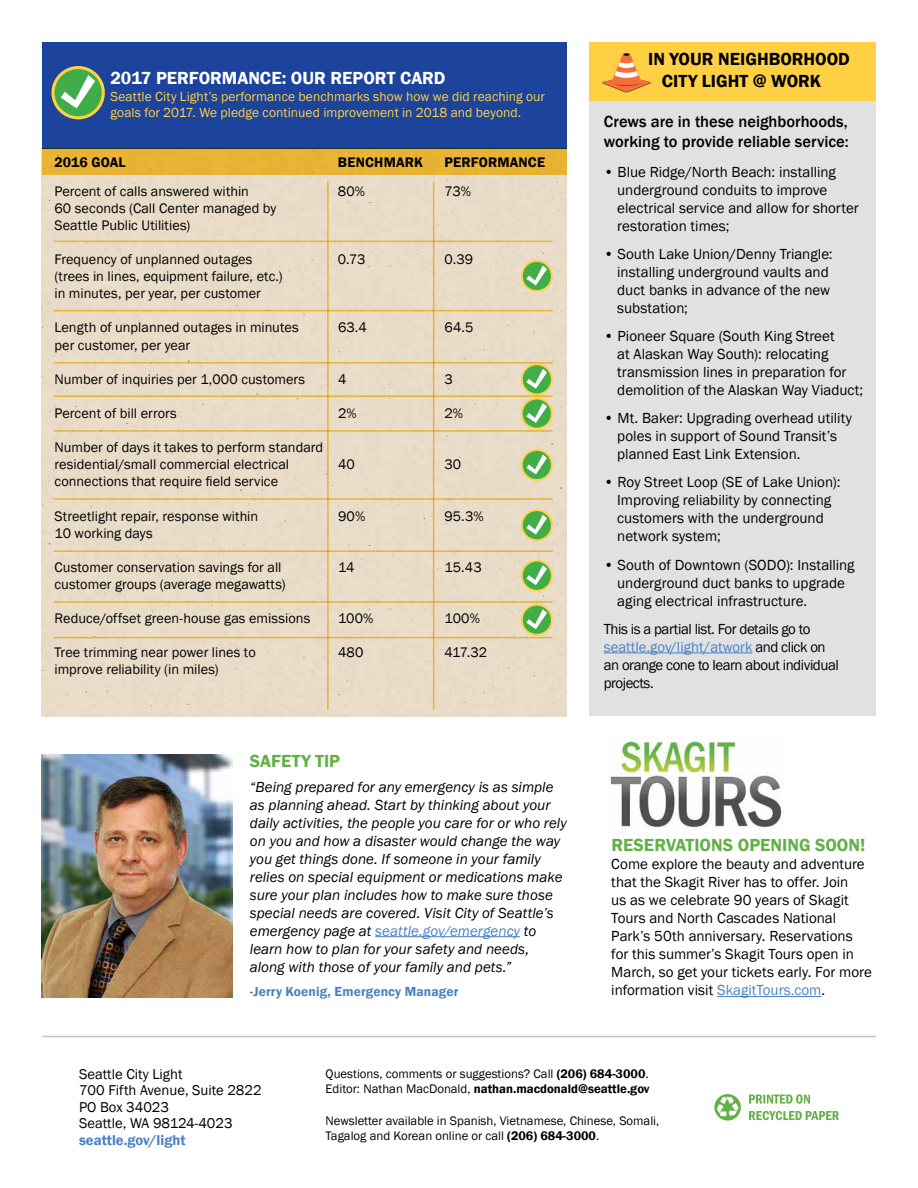
<style>
.page{position:relative;width:918px;height:1188px;background:#fff}
.page>*{position:absolute;margin:0;border:0;box-sizing:border-box;transform-origin:0 0}
.t1{font:600 18px "Franklin Gothic";color:#63b146}
.t2{font:600 18px/21.6px "Franklin Gothic";color:#000}
.t3{font:600 18px "Franklin Gothic";color:#fff}
.t4{font:500 16.5px/19.8px "Franklin Gothic";color:#000}
.t5{font:15px/18px "Franklin Gothic";color:#000}
.t6{font:italic 15px/18px "Franklin Gothic";color:#000}
.t7{font:15px/18px "Franklin Gothic";letter-spacing:-.03em;color:#000}
.t8{font:14.7px/16.5px "Franklin Gothic";color:#000}
.t9{font:600 14.7px "Franklin Gothic";color:#4a81c2}
.t10{font:14.25px/17.1px "Franklin Gothic";color:#000}
.t11{font:600 14.25px "Franklin Gothic";letter-spacing:.01em;color:#000}
.t12{font:13.5px/16.2px "Franklin Gothic";letter-spacing:.005em;color:#ffd142}
.t13{font:600 13.5px "Franklin Gothic";letter-spacing:.01em;color:#4a81c2}
.t14{font:12.75px/15px "Franklin Gothic";color:#000}
.s1{color:#4a81c2}
.s2{font-weight:600}
</style>
<div class="page">
<hr style="left:375px;top:936px;width:145px;height:1px;background:#4a81c2">
<svg style="left:714px;top:1094px;width:27px;height:27px"></svg>
<svg style="left:717px;top:1097px;width:22px;height:20px"></svg>
<svg style="left:749px;top:1111px;width:90px;height:9px"></svg>
<svg style="left:749px;top:1094px;width:61px;height:10px"></svg>
<hr style="left:42px;top:1036px;width:834px;height:1px;background:#c5c7c9">
<div style="left:42px;top:149px;width:525px;height:567px;background:#e8dbc8"></div>
<div style="left:43px;top:42px;width:524px;height:107px;background:#1c449c"></div>
<svg style="left:51px;top:66px;width:54px;height:53px"></svg>
<div style="left:43px;top:149px;width:524px;height:26px;background:#e8b333"></div>
<hr style="left:433px;top:182px;width:1px;height:528px;background:#ffd142">
<hr style="left:327px;top:182px;width:2px;height:528px;background:#ffd142">
<hr style="left:54px;top:241px;width:499px;height:1px;background:#ffd142">
<hr style="left:54px;top:498px;width:499px;height:2px;background:#ffd142">
<hr style="left:54px;top:550px;width:499px;height:2px;background:#ffd142">
<hr style="left:54px;top:601px;width:499px;height:2px;background:#ffd142">
<hr style="left:54px;top:637px;width:499px;height:1px;background:#ffd142">
<hr style="left:54px;top:310px;width:499px;height:1px;background:#ffd142">
<hr style="left:54px;top:362px;width:499px;height:2px;background:#ffd142">
<hr style="left:54px;top:395px;width:499px;height:2px;background:#ffd142">
<hr style="left:54px;top:430px;width:499px;height:2px;background:#ffd142">
<svg style="left:521px;top:260px;width:32px;height:32px"></svg>
<svg style="left:521px;top:363px;width:32px;height:66px;background:#9ec677"></svg>
<svg style="left:521px;top:449px;width:32px;height:32px"></svg>
<svg style="left:521px;top:560px;width:32px;height:32px"></svg>
<svg style="left:521px;top:509px;width:32px;height:32px"></svg>
<svg style="left:521px;top:604px;width:32px;height:32px"></svg>
<hr style="left:717px;top:996px;width:104px;height:1px;background:#4a81c2">
<div style="left:590px;top:100px;width:286px;height:616px;background:#e0e1e3"></div>
<hr style="left:604px;top:653px;width:148px;height:1px;background:#4a81c2">
<div style="left:590px;top:42px;width:286px;height:58px;background:#ffd043"></div>
<svg style="left:602px;top:53px;width:49px;height:40px"></svg>
<img style="left:610px;top:737px;width:172px;height:91px">
<img style="left:42px;top:754px;width:191px;height:243px">
<p class="t3" style="left:111px;top:67px;width:337px">2017 PERFORMANCE: OUR REPORT CARD</p>
<p class="t12" style="left:111px;top:88px;width:436px">Seattle City Light’s performance benchmarks show how we did reaching our goals for 2017. We pledge continued improvement in 2018 and beyond.</p>
<p class="t11" style="left:54px;top:154px;width:73px">2016 GOAL</p>
<p class="t11" style="left:338px;top:154px;width:87px">BENCHMARK</p>
<p class="t11" style="left:444px;top:154px;width:102px">PERFORMANCE</p>
<p class="t10" style="left:54px;top:183px;width:196px">Percent of calls answered within</p>
<p class="t10" style="left:338px;top:183px;width:29px">80%</p>
<p class="t10" style="left:444px;top:183px;width:28px">73%</p>
<p class="t10" style="left:54px;top:200px;width:224px">60 seconds (Call Center managed by<br>Seattle Public Utilities)</p>
<p class="t10" style="left:54px;top:251px;width:199px">Frequency of unplanned outages</p>
<p class="t10" style="left:338px;top:251px;width:29px">0.73</p>
<p class="t10" style="left:445px;top:251px;width:30px">0.39</p>
<p class="t10" style="left:55px;top:268px;width:230px">(trees in lines, equipment failure, etc.) in minutes, per year, per customer</p>
<p class="t10" style="left:55px;top:319px;width:246px">Length of unplanned outages in minutes</p>
<p class="t10" style="left:338px;top:319px;width:30px">63.4</p>
<p class="t10" style="left:445px;top:319px;width:30px">64.5</p>
<p class="t10" style="left:55px;top:337px;width:137px">per customer, per year</p>
<p class="t10" style="left:55px;top:371px;width:252px">Number of inquiries per 1,000 customers</p>
<p class="t10" style="left:338px;top:371px;width:10px">4</p>
<p class="t10" style="left:445px;top:371px;width:10px">3</p>
<p class="t10" style="left:55px;top:405px;width:124px">Percent of bill errors</p>
<p class="t10" style="left:338px;top:405px;width:20px">2%</p>
<p class="t10" style="left:445px;top:405px;width:20px">2%</p>
<p class="t10" style="left:55px;top:439px;width:270px">Number of days it takes to perform standard residential/small commercial electrical</p>
<p class="t10" style="left:338px;top:456px;width:18px">40</p>
<p class="t10" style="left:445px;top:456px;width:18px">30</p>
<p class="t10" style="left:55px;top:473px;width:225px">connections that require field service</p>
<p class="t10" style="left:55px;top:508px;width:205px">Streetlight repair, response within</p>
<p class="t10" style="left:338px;top:508px;width:29px">90%</p>
<p class="t10" style="left:445px;top:508px;width:41px">95.3%</p>
<p class="t10" style="left:55px;top:525px;width:100px">10 working days</p>
<p class="t10" style="left:55px;top:559px;width:228px">Customer conservation savings for all</p>
<p class="t10" style="left:338px;top:559px;width:18px">14</p>
<p class="t10" style="left:445px;top:559px;width:39px">15.43</p>
<p class="t10" style="left:55px;top:576px;width:233px">customer groups (average megawatts)</p>
<p class="t10" style="left:55px;top:610px;width:257px">Reduce/offset green-house gas emissions</p>
<p class="t10" style="left:338px;top:610px;width:37px">100%</p>
<p class="t10" style="left:445px;top:610px;width:37px">100%</p>
<p class="t10" style="left:55px;top:644px;width:203px">Tree trimming near power lines to</p>
<p class="t10" style="left:338px;top:644px;width:27px">480</p>
<p class="t10" style="left:445px;top:644px;width:44px">417.32</p>
<p class="t10" style="left:55px;top:661px;width:166px">improve reliability (in miles)</p>
<p class="t1" style="left:250px;top:750px;width:92px">SAFETY TIP</p>
<p class="t6" style="left:250px;top:778px;width:318px">“Being prepared for any emergency is as simple as planning ahead. Start by thinking about your daily activities, the people you care for or who rely on you and how a disaster would change the way you get things done. If someone in your family relies on special equipment or medications make sure your plan includes how to make sure those special needs are covered. Visit City of Seattle’s emergency page at <span class="s1">seattle.gov/emergency</span> to learn how to plan for your safety and needs, along with those of your family and pets.”</p>
<p class="t13" style="left:250px;top:983px;width:210px">-Jerry Koenig, Emergency Manager</p>
<p class="t2" style="left:662px;top:49px;width:190px;text-indent:-14px">IN YOUR NEIGHBORHOOD<br>CITY LIGHT @ WORK</p>
<p class="t4" style="left:604px;top:112px;width:246px">Crews are in these neighborhoods, working to provide reliable service:</p>
<p class="t5" style="left:617px;top:163px;width:243px;text-indent:-14px">• Blue Ridge/North Beach: installing underground conduits to improve electrical service and allow for shorter restoration times;</p>
<p class="t5" style="left:617px;top:245px;width:217px;text-indent:-14px">• South Lake Union/Denny Triangle: installing underground vaults and duct banks in advance of the new substation;</p>
<p class="t5" style="left:617px;top:327px;width:248px;text-indent:-14px">• Pioneer Square (South King Street<br>at Alaskan Way South): relocating transmission lines in preparation for demolition of the Alaskan Way Viaduct;</p>
<p class="t5" style="left:617px;top:410px;width:236px;text-indent:-14px">• Mt. Baker: Upgrading overhead utility poles in support of Sound Transit’s planned East Link Extension.</p>
<p class="t5" style="left:617px;top:474px;width:225px;text-indent:-14px">• Roy Street Loop (SE of Lake Union):<br>Improving reliability by connecting customers with the underground network system;</p>
<p class="t5" style="left:617px;top:556px;width:239px;text-indent:-14px">• South of Downtown (SODO): Installing underground duct banks to upgrade aging electrical infrastructure.</p>
<p class="t7" style="left:604px;top:620px;width:237px">This is a partial list. For details go to <span class="s1">seattle.gov/light/atwork</span> and click on an orange cone to learn about individual projects.</p>
<p class="t1" style="left:611px;top:834px;width:255px">RESERVATIONS OPENING SOON!</p>
<p class="t5" style="left:611px;top:856px;width:262px">Come explore the beauty and adventure that the Skagit River has to offer. Join<br>us as we celebrate 90 years of Skagit Tours and North Cascades National Park’s 50th anniversary. Reservations for this summer’s Skagit Tours open in March, so get your tickets early. For more information visit <span class="s1">SkagitTours.com</span>.</p>
<p class="t8" style="left:79px;top:1066px;width:184px">Seattle City Light<br>700 Fifth Avenue, Suite 2822<br>PO Box 34023<br>Seattle, WA 98124-4023</p>
<p class="t9" style="left:79px;top:1131px;width:108px">seattle.gov/light</p>
<p class="t14" style="left:326px;top:1066px;width:326px">Questions, comments or suggestions? Call <span class="s2">(206) 684-3000</span>.<br>Editor: Nathan MacDonald, <span class="s2">nathan.macdonald@seattle.gov</span></p>
<p class="t14" style="left:326px;top:1114px;width:335px">Newsletter available in Spanish, Vietnamese, Chinese, Somali,<br>Tagalog and Korean online or call <span class="s2">(206) 684-3000</span>.</p>
</div>
